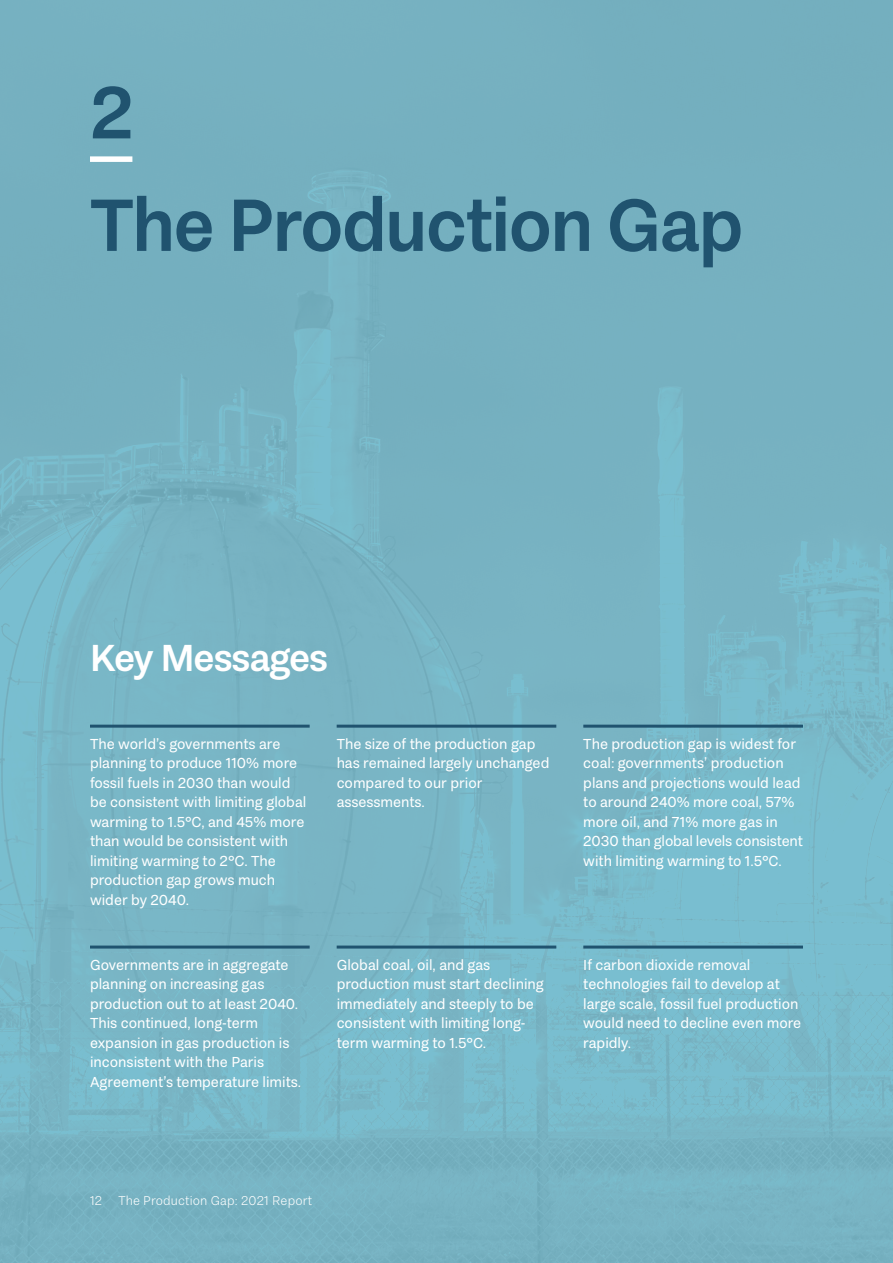
<style>
.page{position:relative;width:893px;height:1263px;background:#fff}
.page>*{position:absolute;margin:0;border:0;box-sizing:border-box;transform-origin:0 0}
.t1{font:600 76.5px/112.5px "Passenger Sans";letter-spacing:-.02em;color:#20536f}
.t2{font:600 39px "Passenger Sans";letter-spacing:-.02em;color:#fff}
.t3{font:15px/19.5px "Passenger Sans";color:#fff}
.t4{font:300 13.2px "Passenger Sans";letter-spacing:.01em;color:#fff}
</style>
<div class="page">
<div style="left:0;top:0;width:893px;height:1263px;background:linear-gradient(to right,#77b3c3,#77b5c5)"></div>
<div style="left:90px;top:156px;width:42px;height:6px;background:#fff"></div>
<hr style="left:90px;top:725px;width:220px;height:3px;background:#20536f">
<hr style="left:337px;top:725px;width:219px;height:3px;background:#20536f">
<hr style="left:583px;top:725px;width:220px;height:3px;background:#20536f">
<hr style="left:90px;top:945px;width:220px;height:3px;background:#20536f">
<hr style="left:337px;top:945px;width:219px;height:3px;background:#20536f">
<hr style="left:583px;top:945px;width:220px;height:3px;background:#20536f">
<h1 class="t1" style="left:90px;top:56px;width:655px">2<br>The Production Gap</h1>
<h2 class="t2" style="left:90px;top:636px;width:240px">Key Messages</h2>
<p class="t3" style="left:90px;top:734px;width:218px">The world’s governments are planning to produce 110% more fossil fuels in 2030 than would be consistent with limiting global warming to 1.5°C, and 45% more than would be consistent with limiting warming to 2°C. The production gap grows much wider by 2040.</p>
<p class="t3" style="left:337px;top:734px;width:214px">The size of the production gap has remained largely unchanged compared to our prior assessments.</p>
<p class="t3" style="left:583px;top:734px;width:221px">The production gap is widest for coal: governments’ production plans and projections would lead to around 240% more coal, 57% more oil, and 71% more gas in<br>2030 than global levels consistent with limiting warming to 1.5°C.</p>
<p class="t3" style="left:90px;top:955px;width:213px">Governments are in aggregate planning on increasing gas production out to at least 2040.<br>This continued, long-term expansion in gas production is inconsistent with the Paris<br>Agreement’s temperature limits.</p>
<p class="t3" style="left:337px;top:955px;width:209px">Global coal, oil, and gas production must start declining immediately and steeply to be consistent with limiting long&shy;term warming to 1.5°C.</p>
<p class="t3" style="left:583px;top:955px;width:219px">If carbon dioxide removal technologies fail to develop at large scale, fossil fuel production would need to decline even more rapidly.</p>
<p class="t4" style="left:90px;top:1193px;width:224px">12 The Production Gap: 2021 Report</p>
</div>
